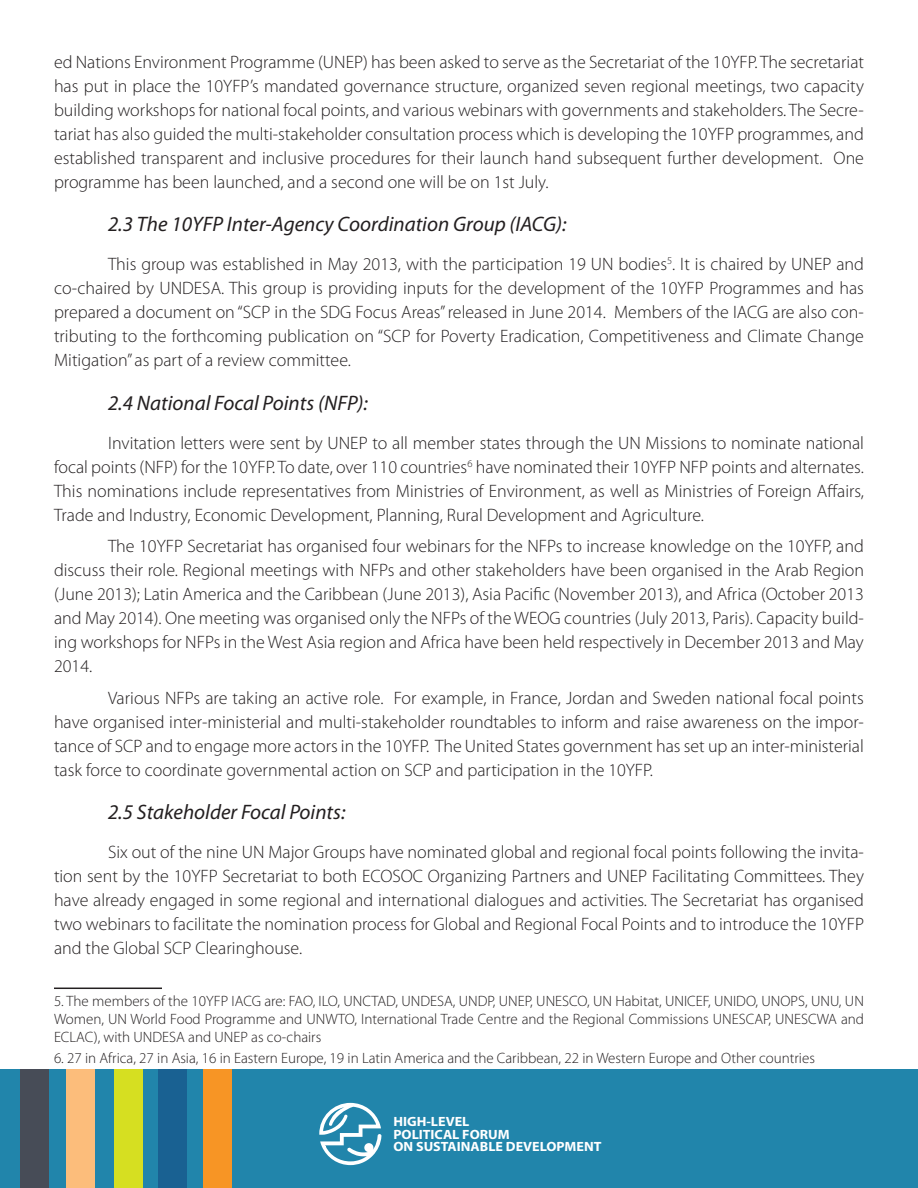
<style>
.page{position:relative;width:918px;height:1188px;background:#fff}
.page>*{position:absolute;margin:0;border:0;box-sizing:border-box;transform-origin:0 0}
.Title_2{font:italic 21px "Myriad Pro";color:#231f20}
.Paragraph_Style_2{font:300 18px/24px "Myriad Pro";color:#231f20;text-align:justify}
.Paragraph_Style_2-2{font:300 15px/18px "Myriad Pro";color:#231f20;text-align:justify}
.t1{font:700 13.5px/12.3px "Myriad Pro";color:#fff;scale:1.05 1}
</style>
<div class="page">
<hr style="left:54px;top:988px;width:108px;height:1px;background:#231f20">
<div style="left:0;top:1070px;width:918px;height:118px;background:#2185ab"></div>
<div style="left:204px;top:1070px;width:28px;height:118px;background:#f79525"></div>
<div style="left:159px;top:1070px;width:28px;height:118px;background:#196192"></div>
<div style="left:114px;top:1070px;width:29px;height:118px;background:#d6df21"></div>
<div style="left:66px;top:1070px;width:29px;height:118px;background:#fcbd7b"></div>
<div style="left:20px;top:1070px;width:28px;height:118px;background:#474c57"></div>
<svg style="left:319px;top:1103px;width:62px;height:62px"></svg>
<p class="Paragraph_Style_2" style="left:54px;top:49px;width:812px">ed Nations Environment Programme (UNEP) has been asked to serve as the Secretariat of the 10YFP. The secretariat has put in place the 10YFP’s mandated governance structure, organized seven regional meetings, two capacity building workshops for national focal points, and various webinars with governments and stakeholders. The Secre&shy;tariat has also guided the multi-stakeholder consultation process which is developing the 10YFP programmes, and established transparent and inclusive procedures for their launch hand subsequent further development. One programme has been launched, and a second one will be on 1st July.</p>
<p class="Title_2" style="left:108px;top:211px;width:460px">2.3 The 10YFP Inter-Agency Coordination Group (IACG):</p>
<p class="Paragraph_Style_2" style="left:54px;top:252px;width:812px;text-indent:54px">This group was established in May 2013, with the participation 19 UN bodies<sup>5</sup>. It is chaired by UNEP and co-chaired by UNDESA. This group is providing inputs for the development of the 10YFP Programmes and has prepared a document on “SCP in the SDG Focus Areas” released in June 2014. Members of the IACG are also con&shy;tributing to the forthcoming publication on “SCP for Poverty Eradication, Competitiveness and Climate Change Mitigation” as part of a review committee.</p>
<p class="Title_2" style="left:108px;top:389px;width:261px">2.4 National Focal Points (NFP):</p>
<p class="Paragraph_Style_2" style="left:54px;top:430px;width:812px;text-indent:54px">Invitation letters were sent by UNEP to all member states through the UN Missions to nominate national focal points (NFP) for the 10YFP. To date, over 110 countries<sup>6</sup> have nominated their 10YFP NFP points and alternates.<br>This nominations include representatives from Ministries of Environment, as well as Ministries of Foreign Affairs, Trade and Industry, Economic Development, Planning, Rural Development and Agriculture.</p>
<p class="Paragraph_Style_2" style="left:54px;top:534px;width:812px;text-indent:54px">The 10YFP Secretariat has organised four webinars for the NFPs to increase knowledge on the 10YFP, and discuss their role. Regional meetings with NFPs and other stakeholders have been organised in the Arab Region (June 2013); Latin America and the Caribbean (June 2013), Asia Pacific (November 2013), and Africa (October 2013 and May 2014). One meeting was organised only the NFPs of the WEOG countries (July 2013, Paris). Capacity build&shy;ing workshops for NFPs in the West Asia region and Africa have been held respectively in December 2013 and May 2014.</p>
<p class="Paragraph_Style_2" style="left:54px;top:685px;width:812px;text-indent:54px">Various NFPs are taking an active role. For example, in France, Jordan and Sweden national focal points have organised inter-ministerial and multi-stakeholder roundtables to inform and raise awareness on the impor&shy;tance of SCP and to engage more actors in the 10YFP. The United States government has set up an inter-ministerial task force to coordinate governmental action on SCP and participation in the 10YFP.</p>
<p class="Title_2" style="left:108px;top:799px;width:239px">2.5 Stakeholder Focal Points:</p>
<p class="Paragraph_Style_2" style="left:54px;top:840px;width:812px;text-indent:54px">Six out of the nine UN Major Groups have nominated global and regional focal points following the invita&shy;tion sent by the 10YFP Secretariat to both ECOSOC Organizing Partners and UNEP Facilitating Committees. They have already engaged in some regional and international dialogues and activities. The Secretariat has organised two webinars to facilitate the nomination process for Global and Regional Focal Points and to introduce the 10YFP and the Global SCP Clearinghouse.</p>
<p class="Paragraph_Style_2-2" style="left:54px;top:992px;width:812px">5. The members of the 10YFP IACG are: FAO, ILO, UNCTAD, UNDESA, UNDP, UNEP, UNESCO, UN Habitat, UNICEF, UNIDO, UNOPS, UNU, UN Women, UN World Food Programme and UNWTO, International Trade Centre and the Regional Commissions UNESCAP, UNESCWA and ECLAC), with UNDESA and UNEP as co-chairs</p>
<p class="Paragraph_Style_2-2" style="left:54px;top:1049px;width:762px">6. 27 in Africa, 27 in Asia, 16 in Eastern Europe, 19 in Latin America and the Caribbean, 22 in Western Europe and Other countries</p>
<p class="t1" style="left:393px;top:1115px;width:200px">HIGH-LEVEL<br>POLITICAL FORUM<br>ON SUSTAINABLE DEVELOPMENT</p>
</div>
